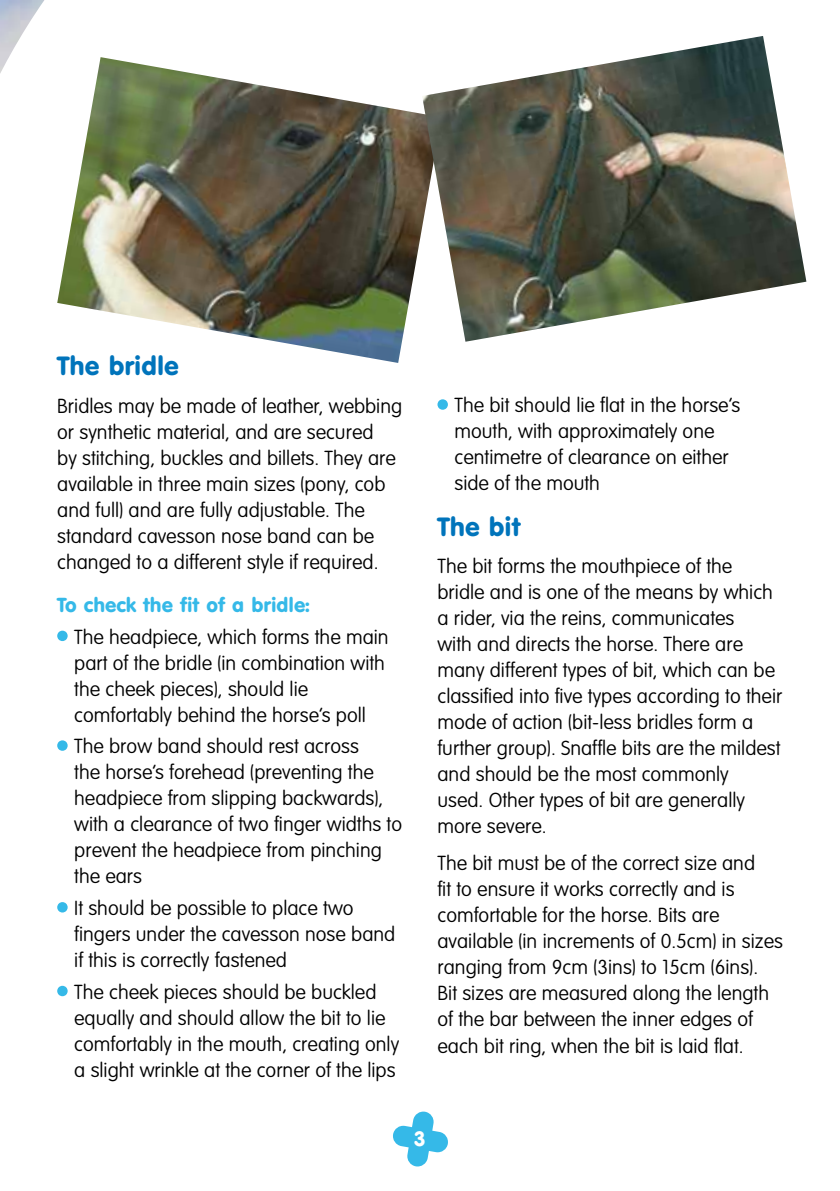
<style>
.page{position:relative;width:840px;height:1191px;background:#fff}
.page>*{position:absolute;margin:0;border:0;box-sizing:border-box;transform-origin:0 0}
.t1{font:26px "VAG Rounded BT";color:#0074bb}
.t2{font:20.4px "VAG Rounded BT";color:#fff}
.t3{font:100 20px/26px "VAG Rounded";color:#000}
.t4{font:20px "VAG Rounded BT";color:#35b9e8}
</style>
<div class="page">
<svg style="left:57px;top:630px;width:11px;height:11px"></svg>
<svg style="left:57px;top:740px;width:11px;height:11px"></svg>
<svg style="left:57px;top:902px;width:11px;height:10px"></svg>
<svg style="left:57px;top:985px;width:11px;height:11px"></svg>
<svg style="left:437px;top:399px;width:10px;height:11px"></svg>
<svg style="left:393px;top:1111px;width:55px;height:56px"></svg>
<img style="left:57px;top:57px;width:365px;height:306px">
<img style="left:422px;top:36px;width:384px;height:306px">
<h1 class="t1" style="left:57px;top:350px;width:123px">The bridle</h1>
<p class="t3" style="left:57px;top:393px;width:346px">Bridles may be made of leather, webbing or synthetic material, and are secured<br>by stitching, buckles and billets. They are available in three main sizes (pony, cob and full) and are fully adjustable. The standard cavesson nose band can be changed to a different style if required.</p>
<p class="t4" style="left:57px;top:592px;width:254px">To check the fit of a bridle:</p>
<p class="t3" style="left:74px;top:624px;width:316px">The headpiece, which forms the main part of the bridle (in combination with the cheek pieces), should lie comfortably behind the horse’s poll</p>
<p class="t3" style="left:74px;top:734px;width:329px">The brow band should rest across<br>the horse’s forehead (preventing the headpiece from slipping backwards), with a clearance of two finger widths to prevent the headpiece from pinching the ears</p>
<p class="t3" style="left:74px;top:895px;width:322px">It should be possible to place two fingers under the cavesson nose band if this is correctly fastened</p>
<p class="t3" style="left:74px;top:979px;width:326px">The cheek pieces should be buckled equally and should allow the bit to lie comfortably in the mouth, creating only a slight wrinkle at the corner of the lips</p>
<p class="t3" style="left:454px;top:393px;width:287px">The bit should lie flat in the horse’s mouth, with approximately one centimetre of clearance on either side of the mouth</p>
<h1 class="t1" style="left:437px;top:510px;width:84px">The bit</h1>
<p class="t3" style="left:437px;top:553px;width:346px">The bit forms the mouthpiece of the bridle and is one of the means by which a rider, via the reins, communicates<br>with and directs the horse. There are many different types of bit, which can be classified into five types according to their mode of action (bit-less bridles form a further group). Snaffle bits are the mildest and should be the most commonly<br>used. Other types of bit are generally more severe.</p>
<p class="t3" style="left:437px;top:851px;width:347px">The bit must be of the correct size and<br>fit to ensure it works correctly and is comfortable for the horse. Bits are available (in increments of 0.5cm) in sizes ranging from 9cm (3ins) to 15cm (6ins).<br>Bit sizes are measured along the length of the bar between the inner edges of each bit ring, when the bit is laid flat.</p>
<p class="t2" style="left:414px;top:1126px;width:13px">3</p>
</div>
